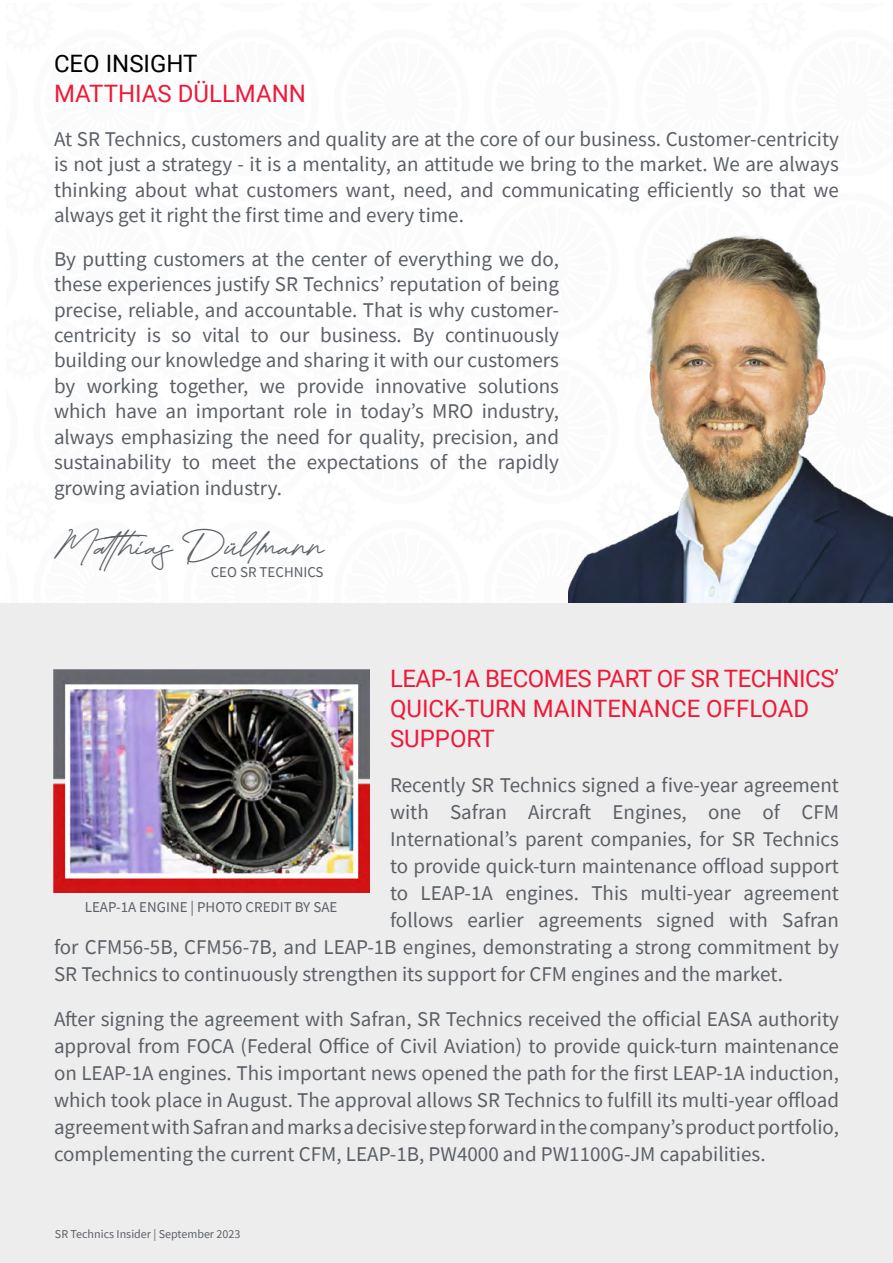
<style>
.page{position:relative;width:893px;height:1263px;background:#fff}
.page>*{position:absolute;margin:0;border:0;box-sizing:border-box;transform-origin:0 0}
.t1{font:37.5px "Falcon Picture";color:#5b6066}
.t2{font:24px/30px "Roboto";color:#ed1a39}
.t3{font:24px "Roboto";color:#000}
.t4{font:21px/25.5px "Source Sans Pro";color:#5b6066;text-align:justify}
.t5{font:15px "Source Sans Pro";color:#5b6066}
.t6{font:12px "Source Sans Pro";color:#5b6066}
</style>
<div class="page">
<img style="left:568px;top:235px;width:325px;height:368px">
<div style="left:0;top:603px;width:893px;height:660px;background:#ededed"></div>
<img style="left:53px;top:669px;width:316px;height:224px">
<p class="t3" style="left:54px;top:47px;width:145px">CEO INSIGHT</p>
<p class="t2" style="left:54px;top:78px;width:253px">MATTHIAS DÜLLMANN</p>
<p class="t4" style="left:54px;top:126px;width:786px">At SR Technics, customers and quality are at the core of our business. Customer-centricity is not just a strategy - it is a mentality, an attitude we bring to the market. We are always thinking about what customers want, need, and communicating efficiently so that we always get it right the first time and every time.</p>
<p class="t4" style="left:54px;top:246px;width:507px">By putting customers at the center of everything we do, these experiences justify SR Technics’ reputation of being precise, reliable, and accountable. That is why customer&shy;centricity is so vital to our business. By continuously building our knowledge and sharing it with our customers by working together, we provide innovative solutions which have an important role in today’s MRO industry, always emphasizing the need for quality, precision, and sustainability to meet the expectations of the rapidly growing aviation industry.</p>
<h1 class="t1" style="left:54px;top:523px;width:271px">Matthias Düllmann</h1>
<p class="t5" style="left:211px;top:562px;width:114px">CEO SR TECHNICS</p>
<p class="t2" style="left:390px;top:663px;width:450px">LEAP-1A BECOMES PART OF SR TECHNICS’<br>QUICK-TURN MAINTENANCE OFFLOAD<br>SUPPORT</p>
<p class="t4" style="left:390px;top:772px;width:450px">Recently SR Technics signed a five-year agreement</p>
<p class="t4" style="left:390px;top:799px;width:450px">with Safran Aircraft Engines, one of CFM</p>
<p class="t4" style="left:390px;top:826px;width:450px">International’s parent companies, for SR Technics</p>
<p class="t4" style="left:390px;top:853px;width:450px">to provide quick-turn maintenance offload support</p>
<p class="t4" style="left:390px;top:880px;width:450px">to LEAP-1A engines. This multi-year agreement</p>
<p class="t4" style="left:390px;top:907px;width:450px">follows earlier agreements signed with Safran</p>
<p class="t4" style="left:54px;top:934px;width:786px">for CFM56-5B, CFM56-7B, and LEAP-1B engines, demonstrating a strong commitment by</p>
<p class="t4" style="left:54px;top:961px;width:730px">SR Technics to continuously strengthen its support for CFM engines and the market.</p>
<p class="t4" style="left:54px;top:1005px;width:786px;line-height:27px">After signing the agreement with Safran, SR Technics received the official EASA authority approval from FOCA (Federal Office of Civil Aviation) to provide quick-turn maintenance on LEAP-1A engines. This important news opened the path for the first LEAP-1A induction, which took place in August. The approval allows SR Technics to fulfill its multi-year offload agreement with Safran and marks a decisive step forward in the company’s product portfolio, complementing the current CFM, LEAP-1B, PW4000 and PW1100G-JM capabilities.</p>
<p class="t5" style="left:85px;top:897px;width:254px">LEAP-1A ENGINE | PHOTO CREDIT BY SAE</p>
<p class="t6" style="left:55px;top:1226px;width:187px">SR Technics Insider | September 2023</p>
</div>
